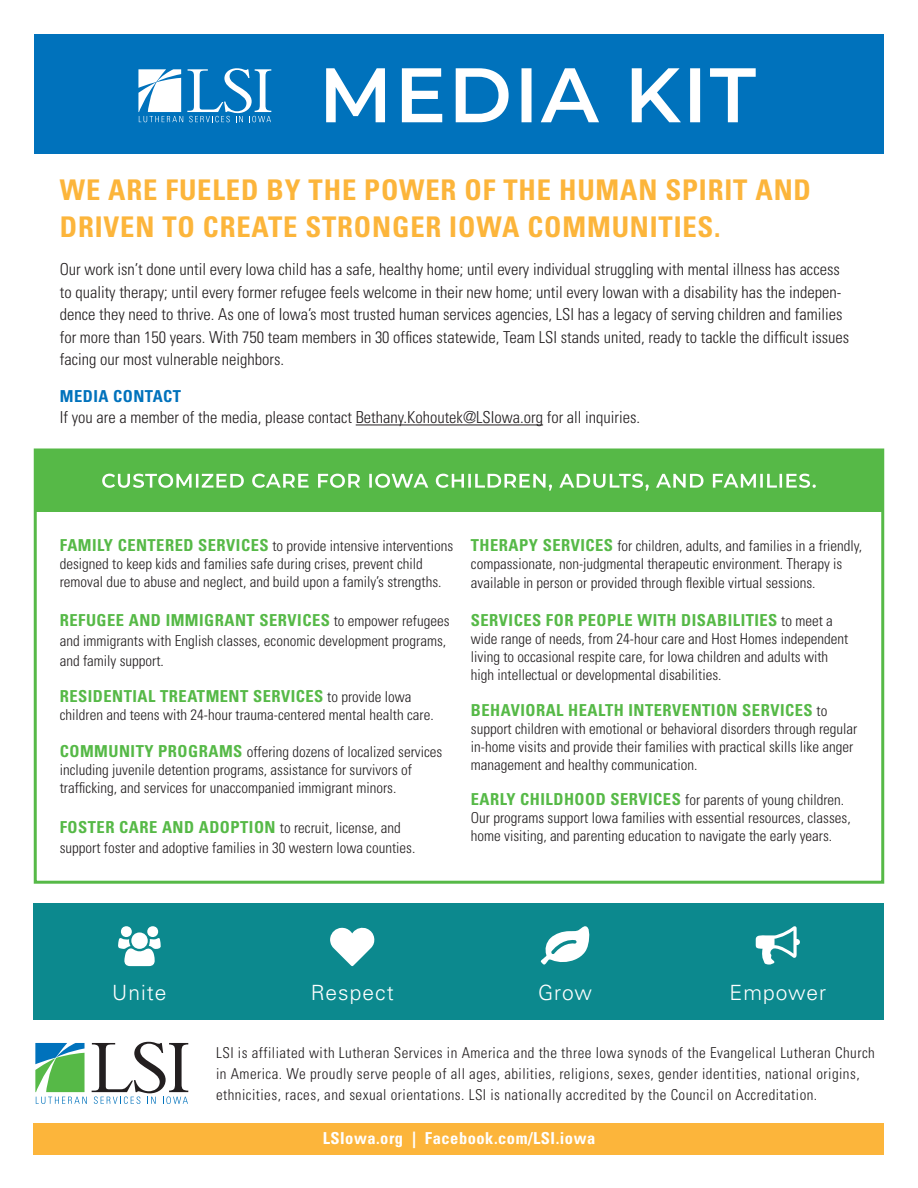
<style>
.page{position:relative;width:918px;height:1188px;background:#fff}
.page>*{position:absolute;margin:0;border:0;box-sizing:border-box;transform-origin:0 0}
.t1{font:700 condensed 28.5px/37.5px "Univers";letter-spacing:.03em;color:#fcb53b}
.t2{font:300 21px "Univers";letter-spacing:.05em;color:#fff}
.t3{font:300 condensed 16.5px/22.5px "Univers";color:#231f20}
.t4{font:700 condensed 16.5px "Univers";letter-spacing:.03em;color:#56b947}
.t5{font:700 condensed 16.5px "Univers";letter-spacing:.03em;color:#fff}
.t6{font:700 condensed 16.5px "Univers";letter-spacing:.03em;color:#0072bc}
.t7{font:300 condensed 15px/18px "Univers";color:#231f20}
.t8{font:300 condensed 15px/21px "Univers";letter-spacing:.03em;color:#231f20}
.s1{font-weight:700;font-size:16.5px;color:#56b947}
.s2{font-weight:300;font-size:15px;color:#231f20}
</style>
<div class="page">
<div style="left:34px;top:1123px;width:850px;height:32px;background:#fcb53b"></div>
<svg style="left:35px;top:1042px;width:153px;height:62px"></svg>
<div style="left:34px;top:903px;width:850px;height:117px;background:#0c898e"></div>
<svg style="left:131px;top:932px;width:17px;height:17px"></svg>
<svg style="left:118px;top:938px;width:43px;height:28px"></svg>
<div style="left:121px;top:926px;width:11px;height:11px;background:#fff;border-radius:50%"></div>
<div style="left:147px;top:926px;width:11px;height:11px;background:#fff;border-radius:50%"></div>
<svg style="left:330px;top:927px;width:45px;height:39px"></svg>
<svg style="left:540px;top:926px;width:50px;height:39px"></svg>
<svg style="left:756px;top:926px;width:44px;height:39px"></svg>
<div style="left:34px;top:448px;width:850px;height:436px;border:3px solid #56b947"></div>
<div style="left:36px;top:450px;width:847px;height:62px;background:#56b947"></div>
<div style="left:35px;top:34px;width:849px;height:119px;background:#0072bc"></div>
<hr style="left:356px;top:425px;width:187px;height:1px;background:#231f20">
<svg style="left:138px;top:68px;width:133px;height:54px"></svg>
<svg style="left:326px;top:68px;width:430px;height:54px"></svg>
<svg style="left:102px;top:474px;width:714px;height:17px"></svg>
<p class="t1" style="left:60px;top:171px;width:753px">WE ARE FUELED BY THE POWER OF THE HUMAN SPIRIT AND<br>DRIVEN TO CREATE STRONGER IOWA COMMUNITIES.</p>
<p class="t3" style="left:60px;top:258px;width:791px">Our work isn’t done until every Iowa child has a safe, healthy home; until every individual struggling with mental illness has access to quality therapy; until every former refugee feels welcome in their new home; until every Iowan with a disability has the indepen&shy;dence they need to thrive. As one of Iowa’s most trusted human services agencies, LSI has a legacy of serving children and families for more than 150 years. With 750 team members in 30 offices statewide, Team LSI stands united, ready to tackle the difficult issues facing our most vulnerable neighbors.</p>
<p class="t6" style="left:60px;top:386px;width:123px">MEDIA CONTACT</p>
<p class="t3" style="left:60px;top:406px;width:582px">If you are a member of the media, please contact Bethany.Kohoutek@LSIowa.org for all inquiries.</p>
<p class="t7" style="left:60px;top:536px;width:395px"><span class="s1">FAMILY CENTERED SERVICES</span> to provide intensive interventions designed to keep kids and families safe during crises, prevent child removal due to abuse and neglect, and build upon a family’s strengths.</p>
<p class="t4" style="left:60px;top:610px;width:391px">REFUGEE AND IMMIGRANT SERVICES <span class="s2">to empower refugees</span></p>
<p class="t7" style="left:60px;top:631px;width:388px;line-height:19.8px">and immigrants with English classes, economic development programs, and family support.</p>
<p class="t4" style="left:60px;top:686px;width:353px">RESIDENTIAL TREATMENT SERVICES <span class="s2">to provide Iowa</span></p>
<p class="t7" style="left:60px;top:706px;width:375px">children and teens with 24-hour trauma-centered mental health care.</p>
<p class="t7" style="left:60px;top:743px;width:384px"><span class="s1">COMMUNITY PROGRAMS</span> offering dozens of localized services including juvenile detention programs, assistance for survivors of trafficking, and services for unaccompanied immigrant minors.</p>
<p class="t4" style="left:60px;top:817px;width:342px">FOSTER CARE AND ADOPTION <span class="s2">to recruit, license, and</span></p>
<p class="t7" style="left:60px;top:839px;width:357px">support foster and adoptive families in 30 western Iowa counties.</p>
<p class="t7" style="left:471px;top:536px;width:393px"><span class="s1">THERAPY SERVICES</span> for children, adults, and families in a friendly, compassionate, non-judgmental therapeutic environment. Therapy is</p>
<p class="t7" style="left:471px;top:574px;width:346px">available in person or provided through flexible virtual sessions.</p>
<p class="t4" style="left:471px;top:610px;width:364px">SERVICES FOR PEOPLE WITH DISABILITIES <span class="s2">to meet a</span></p>
<p class="t7" style="left:471px;top:630px;width:379px">wide range of needs, from 24-hour care and Host Homes independent living to occasional respite care, for Iowa children and adults with high intellectual or developmental disabilities.</p>
<p class="t4" style="left:471px;top:700px;width:358px">BEHAVIORAL HEALTH INTERVENTION SERVICES <span class="s2">to</span></p>
<p class="t7" style="left:471px;top:720px;width:388px">support children with emotional or behavioral disorders through regular in-home visits and provide their families with practical skills like anger management and healthy communication.</p>
<p class="t7" style="left:471px;top:791px;width:381px"><span class="s1">EARLY CHILDHOOD SERVICES</span> for parents of young children.<br>Our programs support Iowa families with essential resources, classes, home visiting, and parenting education to navigate the early years.</p>
<p class="t2" style="left:112px;top:980px;width:56px">Unite</p>
<p class="t2" style="left:311px;top:980px;width:84px">Respect</p>
<p class="t2" style="left:538px;top:980px;width:56px">Grow</p>
<p class="t2" style="left:730px;top:980px;width:98px">Empower</p>
<p class="t8" style="left:216px;top:1042px;width:660px">LSI is affiliated with Lutheran Services in America and the three Iowa synods of the Evangelical Lutheran Church in America. We proudly serve people of all ages, abilities, religions, sexes, gender identities, national origins, ethnicities, races, and sexual orientations. LSI is nationally accredited by the Council on Accreditation.</p>
<p class="t5" style="left:323px;top:1128px;width:274px">LSIowa.org | Facebook.com/LSI.iowa</p>
</div>
